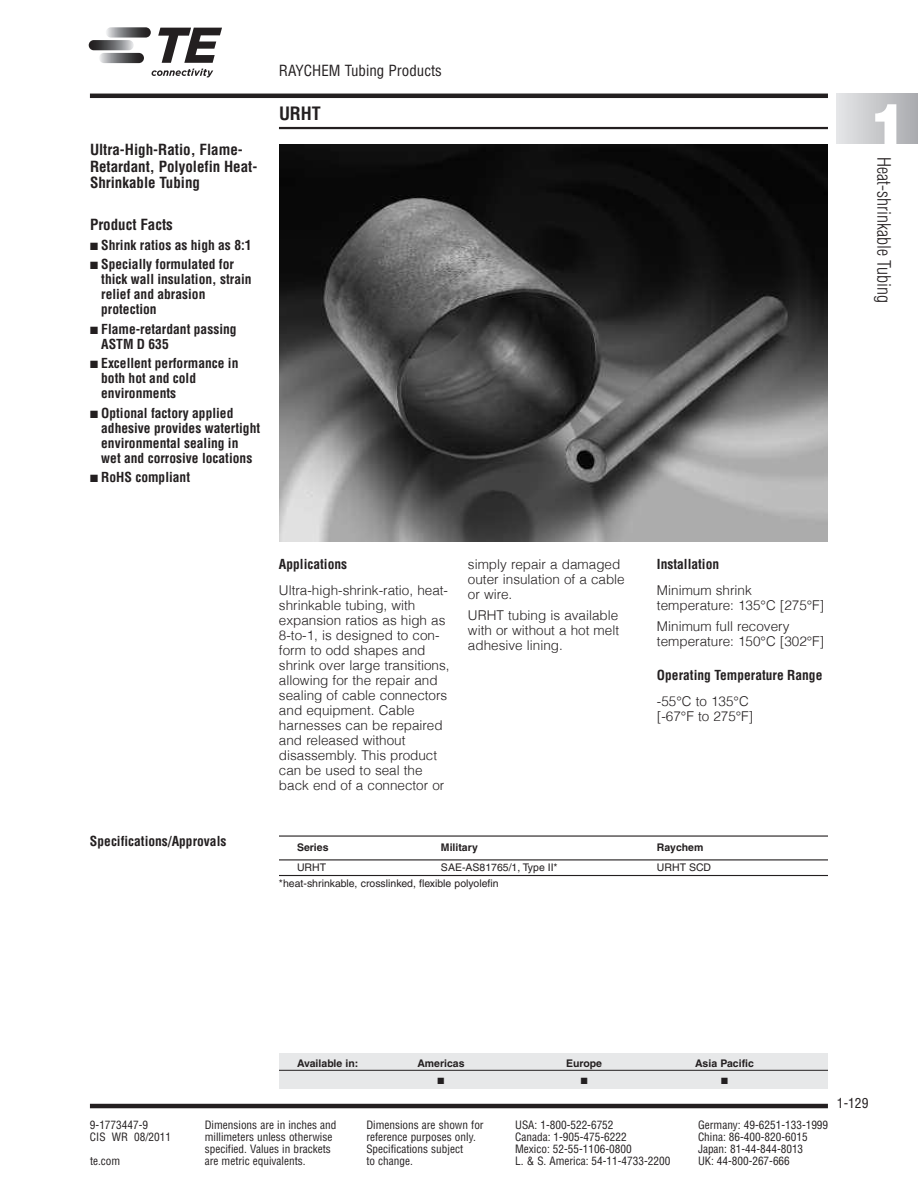
<style>
.page{position:relative;width:918px;height:1188px;background:#fff}
.page>*{position:absolute;margin:0;border:0;box-sizing:border-box;transform-origin:0 0}
.t1{font:900 57px "Helvetica";color:#fff}
.t2{font:300 condensed 18px "Helvetica";color:#231f20}
.t3{font:700 condensed 18px "Helvetica";color:#231f20}
.t4{font:700 condensed 15px/16.5px "Helvetica";color:#231f20}
.t5{font:condensed 15px "Helvetica";color:#231f20}
.t6{font:300 13.5px/15px "Helvetica";color:#231f20}
.t7{font:700 condensed 13.5px/15px "Helvetica";color:#231f20}
.t8{font:condensed 13.5px "Helvetica";color:#231f20}
.t9{font:condensed 11.25px "Helvetica";color:#231f20}
.t10{font:10.5px "Helvetica";color:#231f20}
.t11{font:700 10.5px "Helvetica";color:#231f20}
.t12{font:9px "Zapf Dingbats";color:#231f20}
</style>
<div class="page">
<hr style="left:279px;top:127px;width:549px;height:2px;background:#231f20">
<hr style="left:90px;top:94px;width:738px;height:4px;background:#231f20">
<hr style="left:90px;top:1104px;width:738px;height:4px;background:#231f20">
<div style="left:837px;top:94px;width:81px;height:49px;background:linear-gradient(to right,#e5e6e7,#a9aaae)"></div>
<svg style="left:106px;top:27px;width:45px;height:11px"></svg>
<svg style="left:99px;top:53px;width:45px;height:10px"></svg>
<svg style="left:89px;top:40px;width:45px;height:10px"></svg>
<svg style="left:158px;top:28px;width:64px;height:35px"></svg>
<svg style="left:152px;top:69px;width:61px;height:8px"></svg>
<img style="left:279px;top:144px;width:549px;height:397px">
<div style="left:279px;top:1053px;width:549px;height:35px;background:#e7e8e9"></div>
<hr style="left:279px;top:1070px;width:549px;height:1px;background:#231f20">
<hr style="left:279px;top:835px;width:549px;height:2px;background:#231f20">
<hr style="left:279px;top:859px;width:549px;height:1px;background:#231f20">
<hr style="left:279px;top:875px;width:549px;height:1px;background:#231f20">
<p class="t4" style="left:90px;top:142px;width:169px">Ultra-High-Ratio, Flame-<br>Retardant, Polyolefin Heat-<br>Shrinkable Tubing</p>
<p class="t4" style="left:90px;top:217px;width:84px">Product Facts</p>
<p class="t7" style="left:90px;top:238px;width:163px">■ Shrink ratios as high as 8:1</p>
<p class="t7" style="left:101px;top:257px;width:152px;text-indent:-11px">■ Specially formulated for thick wall insulation, strain relief and abrasion protection</p>
<p class="t7" style="left:101px;top:322px;width:137px;text-indent:-11px">■ Flame-retardant passing<br>ASTM D 635</p>
<p class="t7" style="left:101px;top:356px;width:139px;text-indent:-11px">■ Excellent performance in both hot and cold environments</p>
<p class="t7" style="left:101px;top:406px;width:160px;text-indent:-11px">■ Optional factory applied adhesive provides watertight environmental sealing in wet and corrosive locations</p>
<p class="t7" style="left:90px;top:470px;width:102px">■ RoHS compliant</p>
<p class="t5" style="left:279px;top:62px;width:164px">RAYCHEM Tubing Products</p>
<h2 class="t3" style="left:279px;top:103px;width:43px">URHT</h2>
<p class="t7" style="left:90px;top:833px;width:138px">Specifications/Approvals</p>
<p class="t7" style="left:279px;top:557px;width:70px">Applications</p>
<p class="t6" style="left:279px;top:584px;width:172px">Ultra-high-shrink-ratio, heat&shy;shrinkable tubing, with expansion ratios as high as<br>8-to-1, is designed to con&shy;form to odd shapes and shrink over large transitions, allowing for the repair and sealing of cable connectors and equipment. Cable harnesses can be repaired and released without disassembly. This product can be used to seal the back end of a connector or</p>
<p class="t6" style="left:468px;top:558px;width:158px">simply repair a damaged outer insulation of a cable or wire.</p>
<p class="t6" style="left:468px;top:609px;width:153px;text-align:justify">URHT tubing is available with or without a hot melt adhesive lining.</p>
<p class="t7" style="left:657px;top:557px;width:64px">Installation</p>
<p class="t6" style="left:657px;top:584px;width:169px">Minimum shrink temperature: 135°C [275°F]</p>
<p class="t6" style="left:657px;top:620px;width:169px">Minimum full recovery temperature: 150°C [302°F]</p>
<p class="t7" style="left:657px;top:668px;width:167px">Operating Temperature Range</p>
<p class="t6" style="left:657px;top:695px;width:98px">-55°C to 135°C [-67°F to 275°F]</p>
<p class="t11" style="left:297px;top:843px;width:33px">Series</p>
<p class="t11" style="left:441px;top:843px;width:38px">Military</p>
<p class="t11" style="left:657px;top:843px;width:48px">Raychem</p>
<p class="t10" style="left:297px;top:863px;width:31px">URHT</p>
<p class="t10" style="left:441px;top:863px;width:118px">SAE-AS81765/1, Type II*</p>
<p class="t10" style="left:657px;top:863px;width:56px">URHT SCD</p>
<p class="t10" style="left:279px;top:879px;width:221px">*heat-shrinkable, crosslinked, flexible polyolefin</p>
<h1 class="t1" style="left:870px;top:92px;width:40px">1</h1>
<h2 class="t2" style="left:894px;top:157px;width:147px;rotate:90deg">Heat-shrinkable Tubing</h2>
<p class="t11" style="left:297px;top:1059px;width:63px">Available in:</p>
<p class="t11" style="left:417px;top:1059px;width:49px">Americas</p>
<p class="t11" style="left:566px;top:1059px;width:37px">Europe</p>
<p class="t11" style="left:695px;top:1059px;width:60px">Asia Pacific</p>
<p class="t12" style="left:438px;top:1076px;width:8px">■</p>
<p class="t12" style="left:581px;top:1076px;width:8px">■</p>
<p class="t12" style="left:721px;top:1076px;width:8px">■</p>
<p class="t9" style="left:90px;top:1118px;width:60px">9-1773447-9</p>
<p class="t9" style="left:205px;top:1118px;width:133px">Dimensions are in inches and</p>
<p class="t9" style="left:366px;top:1118px;width:119px">Dimensions are shown for</p>
<p class="t9" style="left:515px;top:1118px;width:100px">USA: 1-800-522-6752</p>
<p class="t9" style="left:698px;top:1118px;width:132px">Germany: 49-6251-133-1999</p>
<p class="t9" style="left:90px;top:1130px;width:83px">CIS WR 08/2011</p>
<p class="t9" style="left:205px;top:1130px;width:129px">millimeters unless otherwise</p>
<p class="t9" style="left:366px;top:1130px;width:111px">reference purposes only.</p>
<p class="t9" style="left:515px;top:1130px;width:113px">Canada: 1-905-475-6222</p>
<p class="t9" style="left:698px;top:1130px;width:111px">China: 86-400-820-6015</p>
<p class="t9" style="left:205px;top:1142px;width:128px">specified. Values in brackets</p>
<p class="t9" style="left:366px;top:1142px;width:98px">Specifications subject</p>
<p class="t9" style="left:515px;top:1142px;width:118px">Mexico: 52-55-1106-0800</p>
<p class="t9" style="left:698px;top:1142px;width:107px">Japan: 81-44-844-8013</p>
<p class="t9" style="left:90px;top:1154px;width:32px">te.com</p>
<p class="t9" style="left:205px;top:1154px;width:102px">are metric equivalents.</p>
<p class="t9" style="left:366px;top:1154px;width:48px">to change.</p>
<p class="t9" style="left:515px;top:1154px;width:157px">L. &amp; S. America: 54-11-4733-2200</p>
<p class="t9" style="left:698px;top:1154px;width:93px">UK: 44-800-267-666</p>
<p class="t8" style="left:837px;top:1096px;width:33px">1-129</p>
</div>
